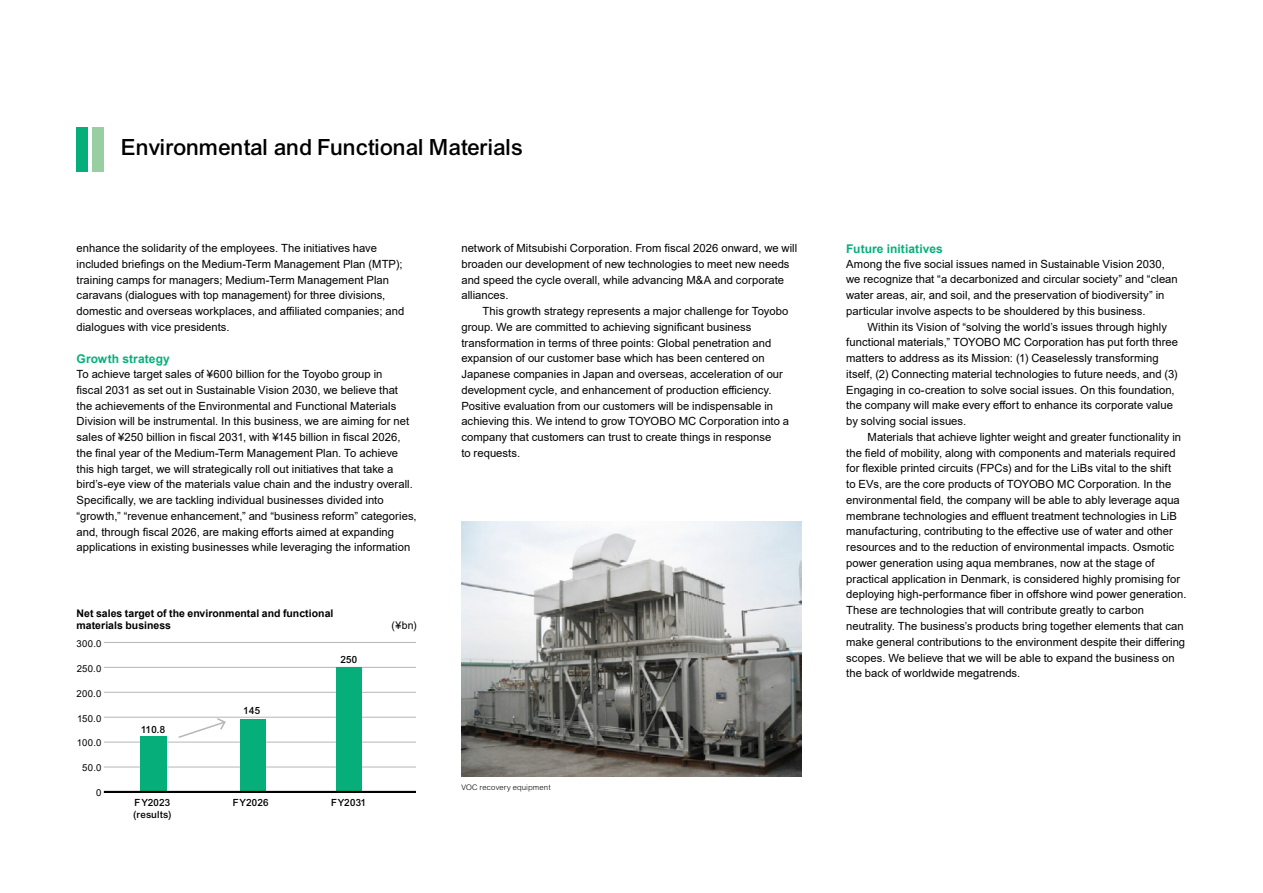
<style>
.page{position:relative;width:1263px;height:893px;background:#fff}
.page>*{position:absolute;margin:0;border:0;box-sizing:border-box;transform-origin:0 0}
.t1{font:24px "Arial Mdm";letter-spacing:-.005em;color:#000}
.t2{font:700 12px "Arial";letter-spacing:.01em;color:#06af7a}
.t3{font:11.25px/15.8px "Arial";letter-spacing:.005em;color:#000}
.t4{font:10.65px/11.6px "Arial Mdm";letter-spacing:.02em;color:#000}
.t5{font:700 10.5px/12px "Arial";color:#000}
.t6{font:10.5px "Arial";color:#000}
.t7{font:9.6px "Arial";letter-spacing:.03em;color:#000}
.t8{font:8.25px "Arial Lgt";letter-spacing:.025em;color:#000}
</style>
<div class="page">
<div style="left:77px;top:128px;width:11px;height:44px;background:#06af7a"></div>
<div style="left:92px;top:128px;width:12px;height:44px;background:#97cfa2"></div>
<img style="left:461px;top:522px;width:340px;height:255px">
<hr style="left:104px;top:767px;width:312px;height:1px;background:#b5b6b6">
<hr style="left:104px;top:742px;width:312px;height:1px;background:#b5b6b6">
<hr style="left:104px;top:717px;width:312px;height:1px;background:#b5b6b6">
<hr style="left:104px;top:692px;width:312px;height:1px;background:#b5b6b6">
<hr style="left:104px;top:642px;width:312px;height:1px;background:#b5b6b6">
<hr style="left:104px;top:667px;width:312px;height:1px;background:#b5b6b6">
<div style="left:240px;top:720px;width:25px;height:72px;background:#06af7a"></div>
<div style="left:337px;top:667px;width:25px;height:125px;background:#06af7a"></div>
<svg style="left:178px;top:718px;width:48px;height:20px"></svg>
<div style="left:140px;top:737px;width:26px;height:55px;background:#06af7a"></div>
<hr style="left:104px;top:791px;width:312px;height:2px;background:#000">
<h1 class="t1" style="left:122px;top:134px;width:403px">Environmental and Functional Materials</h1>
<p class="t3" style="left:77px;top:240px;width:329px">enhance the solidarity of the employees. The initiatives have included briefings on the Medium-Term Management Plan (MTP); training camps for managers; Medium-Term Management Plan caravans (dialogues with top management) for three divisions, domestic and overseas workplaces, and affiliated companies; and dialogues with vice presidents.</p>
<p class="t2" style="left:77px;top:351px;width:95px">Growth strategy</p>
<p class="t3" style="left:77px;top:366px;width:342px">To achieve target sales of ¥600 billion for the Toyobo group in<br>fiscal 2031 as set out in Sustainable Vision 2030, we believe that<br>the achievements of the Environmental and Functional Materials Division will be instrumental. In this business, we are aiming for net sales of ¥250 billion in fiscal 2031, with ¥145 billion in fiscal 2026, the final year of the Medium-Term Management Plan. To achieve this high target, we will strategically roll out initiatives that take a bird’s-eye view of the materials value chain and the industry overall.<br>Specifically, we are tackling individual businesses divided into “growth,” “revenue enhancement,” and “business reform” categories, and, through fiscal 2026, are making efforts aimed at expanding applications in existing businesses while leveraging the information</p>
<p class="t5" style="left:77px;top:607px;width:258px">Net sales target of the environmental and functional materials business</p>
<p class="t7" style="left:77px;top:637px;width:26px">300.0</p>
<p class="t7" style="left:77px;top:662px;width:26px">250.0</p>
<p class="t7" style="left:77px;top:687px;width:26px">200.0</p>
<p class="t7" style="left:77px;top:712px;width:26px">150.0</p>
<p class="t7" style="left:77px;top:736px;width:26px">100.0</p>
<p class="t7" style="left:82px;top:761px;width:21px">50.0</p>
<p class="t7" style="left:96px;top:786px;width:7px">0</p>
<p class="t4" style="left:142px;top:724px;width:26px">110.8</p>
<p class="t4" style="left:244px;top:705px;width:18px">145</p>
<p class="t4" style="left:341px;top:654px;width:18px">250</p>
<p class="t4" style="left:134px;top:797px;width:39px">FY2023 (results)</p>
<p class="t4" style="left:233px;top:797px;width:37px">FY2026</p>
<p class="t4" style="left:332px;top:797px;width:37px">FY2031</p>
<p class="t6" style="left:392px;top:618px;width:27px">(¥bn)</p>
<p class="t3" style="left:461px;top:240px;width:337px">network of Mitsubishi Corporation. From fiscal 2026 onward, we will broaden our development of new technologies to meet new needs and speed the cycle overall, while advancing M&amp;A and corporate alliances.</p>
<p class="t3" style="left:461px;top:303px;width:329px;text-indent:21px">This growth strategy represents a major challenge for Toyobo group. We are committed to achieving significant business transformation in terms of three points: Global penetration and expansion of our customer base which has been centered on Japanese companies in Japan and overseas, acceleration of our development cycle, and enhancement of production efficiency.<br>Positive evaluation from our customers will be indispensable in achieving this. We intend to grow TOYOBO MC Corporation into a company that customers can trust to create things in response<br>to requests.</p>
<p class="t8" style="left:461px;top:783px;width:91px">VOC recovery equipment</p>
<p class="t2" style="left:846px;top:240px;width:98px">Future initiatives</p>
<p class="t3" style="left:846px;top:256px;width:333px">Among the five social issues named in Sustainable Vision 2030, we recognize that “a decarbonized and circular society” and “clean water areas, air, and soil, and the preservation of biodiversity” in particular involve aspects to be shouldered by this business.</p>
<p class="t3" style="left:846px;top:319px;width:333px;text-indent:21px">Within its Vision of “solving the world’s issues through highly functional materials,” TOYOBO MC Corporation has put forth three matters to address as its Mission: (1) Ceaselessly transforming itself, (2) Connecting material technologies to future needs, and (3)<br>Engaging in co-creation to solve social issues. On this foundation, the company will make every effort to enhance its corporate value by solving social issues.</p>
<p class="t3" style="left:846px;top:429px;width:342px;text-indent:21px">Materials that achieve lighter weight and greater functionality in the field of mobility, along with components and materials required for flexible printed circuits (FPCs) and for the LiBs vital to the shift<br>to EVs, are the core products of TOYOBO MC Corporation. In the environmental field, the company will be able to ably leverage aqua membrane technologies and effluent treatment technologies in LiB manufacturing, contributing to the effective use of water and other resources and to the reduction of environmental impacts. Osmotic power generation using aqua membranes, now at the stage of practical application in Denmark, is considered highly promising for deploying high-performance fiber in offshore wind power generation.<br>These are technologies that will contribute greatly to carbon neutrality. The business’s products bring together elements that can make general contributions to the environment despite their differing scopes. We believe that we will be able to expand the business on the back of worldwide megatrends.</p>
</div>
